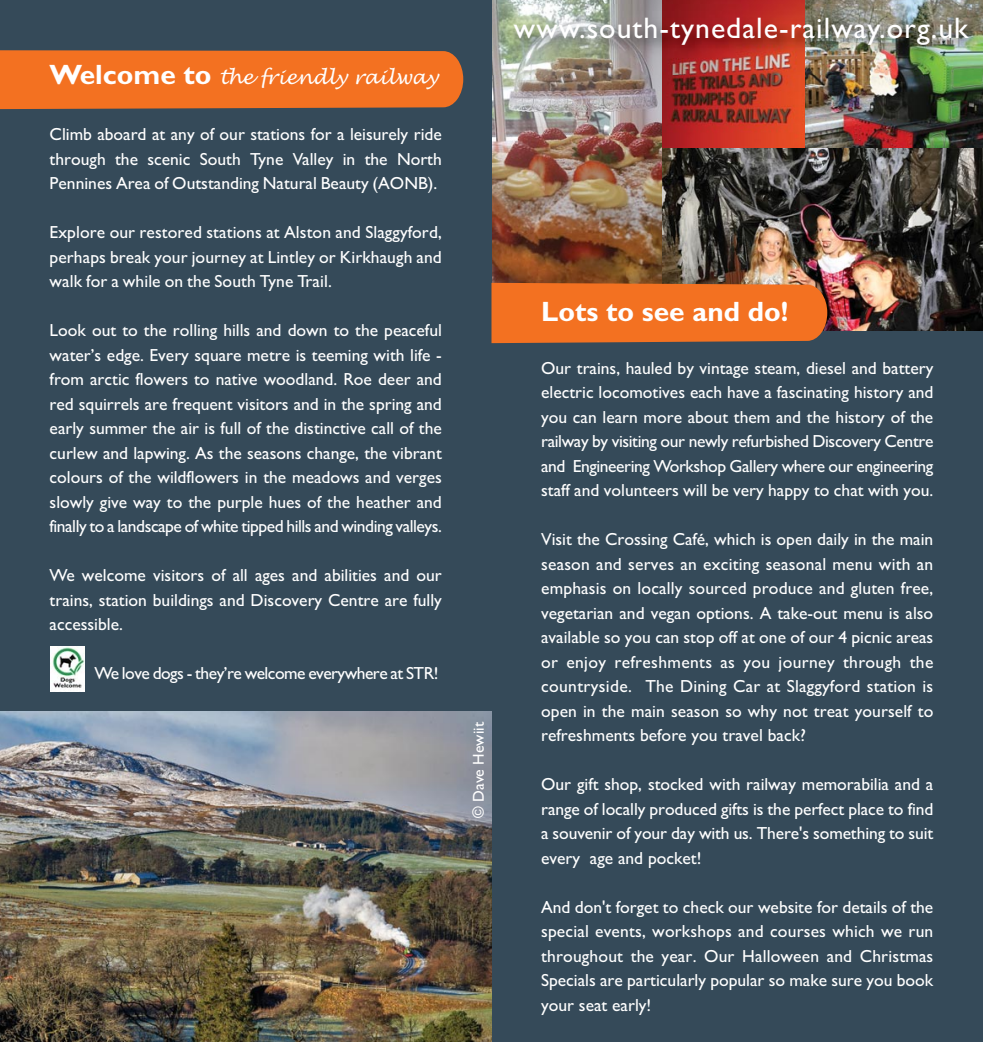
<style>
.page{position:relative;width:983px;height:1042px;background:#fff}
.page>*{position:absolute;margin:0;border:0;box-sizing:border-box;transform-origin:0 0}
.t1{font:29.75px "Gill Sans";letter-spacing:.035em;color:#fff}
.t2{font:700 28px "Gill Sans";color:#fff}
.t3{font:italic 19.25px "Lucida Handwriting";color:#fff}
.t4{font:17.5px/24.5px "Gill Sans";color:#fff;text-align:justify}
.t5{font:17.5px "Gill Sans";letter-spacing:-.03em;color:#fff}
.t6{font:15.75px "Gill Sans";color:#fff}
.s1{font-family:"Gill Sans";font-weight:700;font-style:normal;font-size:28px}
</style>
<div class="page">
<img style="left:661px;top:0;width:144px;height:148px">
<img style="left:805px;top:0;width:177px;height:148px">
<img style="left:661px;top:148px;width:321px;height:183px">
<div style="left:491px;top:331px;width:491px;height:711px;background:#354a59"></div>
<img style="left:491px;top:0;width:170px;height:283px">
<div style="left:0;top:0;width:491px;height:818px;background:#354a59"></div>
<div style="left:0;top:50px;width:463px;height:59px;background:#f37121"></div>
<img style="left:0;top:711px;width:491px;height:331px">
<div style="left:491px;top:283px;width:336px;height:60px;background:#f37121"></div>
<img style="left:491px;top:5px;width:492px;height:70px">
<img style="left:51px;top:646px;width:33px;height:45px">
<p class="t3" style="left:50px;top:66px;width:389px"><span class="s1">Welcome to</span> the friendly railway</p>
<p class="t4" style="left:50px;top:124px;width:393px">Climb aboard at any of our stations for a leisurely ride through the scenic South Tyne Valley in the North Pennines Area of Outstanding Natural Beauty (AONB).</p>
<p class="t4" style="left:50px;top:222px;width:393px">Explore our restored stations at Alston and Slaggyford, perhaps break your journey at Lintley or Kirkhaugh and walk for a while on the South Tyne Trail.</p>
<p class="t4" style="left:50px;top:320px;width:393px">Look out to the rolling hills and down to the peaceful water’s edge. Every square metre is teeming with life - from arctic flowers to native woodland. Roe deer and red squirrels are frequent visitors and in the spring and early summer the air is full of the distinctive call of the curlew and lapwing. As the seasons change, the vibrant colours of the wildflowers in the meadows and verges slowly give way to the purple hues of the heather and finally to a landscape of white tipped hills and winding valleys.</p>
<p class="t4" style="left:50px;top:565px;width:393px">We welcome visitors of all ages and abilities and our trains, station buildings and Discovery Centre are fully accessible.</p>
<p class="t5" style="left:94px;top:667px;width:345px">We love dogs - they’re welcome everywhere at STR!</p>
<h1 class="t1" style="left:514px;top:17px;width:456px">www.south-tynedale-railway.org.uk</h1>
<p class="t6" style="left:473px;top:818px;width:97px;rotate:-90deg">© Dave Hewiit</p>
<h2 class="t2" style="left:541px;top:302px;width:249px">Lots to see and do!</h2>
<p class="t4" style="left:541px;top:357px;width:394px">Our trains, hauled by vintage steam, diesel and battery electric locomotives each have a fascinating history and you can learn more about them and the history of the railway by visiting our newly refurbished Discovery Centre and Engineering Workshop Gallery where our engineering staff and volunteers will be very happy to chat with you.</p>
<p class="t4" style="left:541px;top:529px;width:393px">Visit the Crossing Café, which is open daily in the main season and serves an exciting seasonal menu with an emphasis on locally sourced produce and gluten free, vegetarian and vegan options. A take-out menu is also available so you can stop off at one of our 4 picnic areas or enjoy refreshments as you journey through the countryside. The Dining Car at Slaggyford station is open in the main season so why not treat yourself to refreshments before you travel back?</p>
<p class="t4" style="left:541px;top:774px;width:393px">Our gift shop, stocked with railway memorabilia and a range of locally produced gifts is the perfect place to find a souvenir of your day with us. There's something to suit every age and pocket!</p>
<p class="t4" style="left:541px;top:896px;width:393px">And don't forget to check our website for details of the special events, workshops and courses which we run throughout the year. Our Halloween and Christmas Specials are particularly popular so make sure you book your seat early!</p>
</div>
